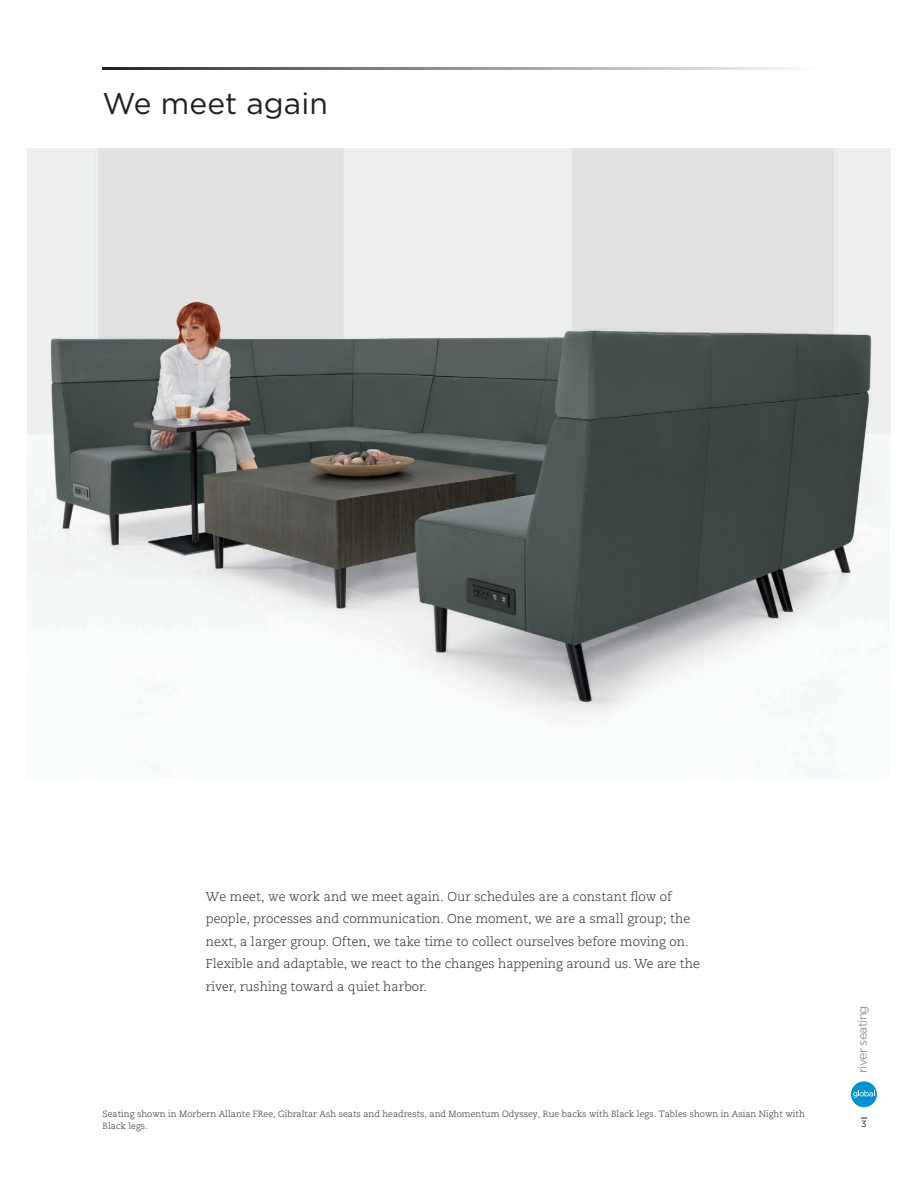
<style>
.page{position:relative;width:918px;height:1188px;background:#fff}
.page>*{position:absolute;margin:0;border:0;box-sizing:border-box;transform-origin:0 0}
.Intro_text_-_Gotham_Book{font:30px "Gotham";letter-spacing:.005em;color:#231f20}
.Body_-_Caecillia_LT_Std_45_Light_-_8_5_1{font:300 12.75px/22.5px "Caecilia LT Std";color:#231f20}
.t1{font:12.3px "Gotham";letter-spacing:-.05em;color:#939598}
.GU14_Body_text_-_Caecillia_8_5_15pt{font:300 9px/12px "Caecilia LT Std";color:#231f20}
.t2{font:9px "Gotham";color:#231f20}
</style>
<div class="page">
<div style="left:851px;top:1081px;width:26px;height:26px;background:#0092d1;border-radius:50%"></div>
<svg style="left:853px;top:1090px;width:22px;height:8px"></svg>
<img style="left:27px;top:148px;width:864px;height:570px">
<svg style="left:103px;top:68px;width:688px;height:1px"></svg>
<p class="Intro_text_-_Gotham_Book" style="left:103px;top:84px;width:227px">We meet again</p>
<p class="Body_-_Caecillia_LT_Std_45_Light_-_8_5_1" style="left:206px;top:885px;width:496px">We meet, we work and we meet again. Our schedules are a constant flow of people, processes and communication. One moment, we are a small group; the next, a larger group. Often, we take time to collect ourselves before moving on.<br>Flexible and adaptable, we react to the changes happening around us. We are the river, rushing toward a quiet harbor.</p>
<p class="GU14_Body_text_-_Caecillia_8_5_15pt" style="left:103px;top:1108px;width:704px">Seating shown in Morbern Allante FRee, Gibraltar Ash seats and headrests, and Momentum Odyssey, Rue backs with Black legs. Tables shown in Asian Night with<br>Black legs.</p>
<p class="t1" style="left:854px;top:1073px;width:69px;rotate:-90deg">river seating</p>
<p class="t2" style="left:861px;top:1119px;width:7px">3</p>
</div>
